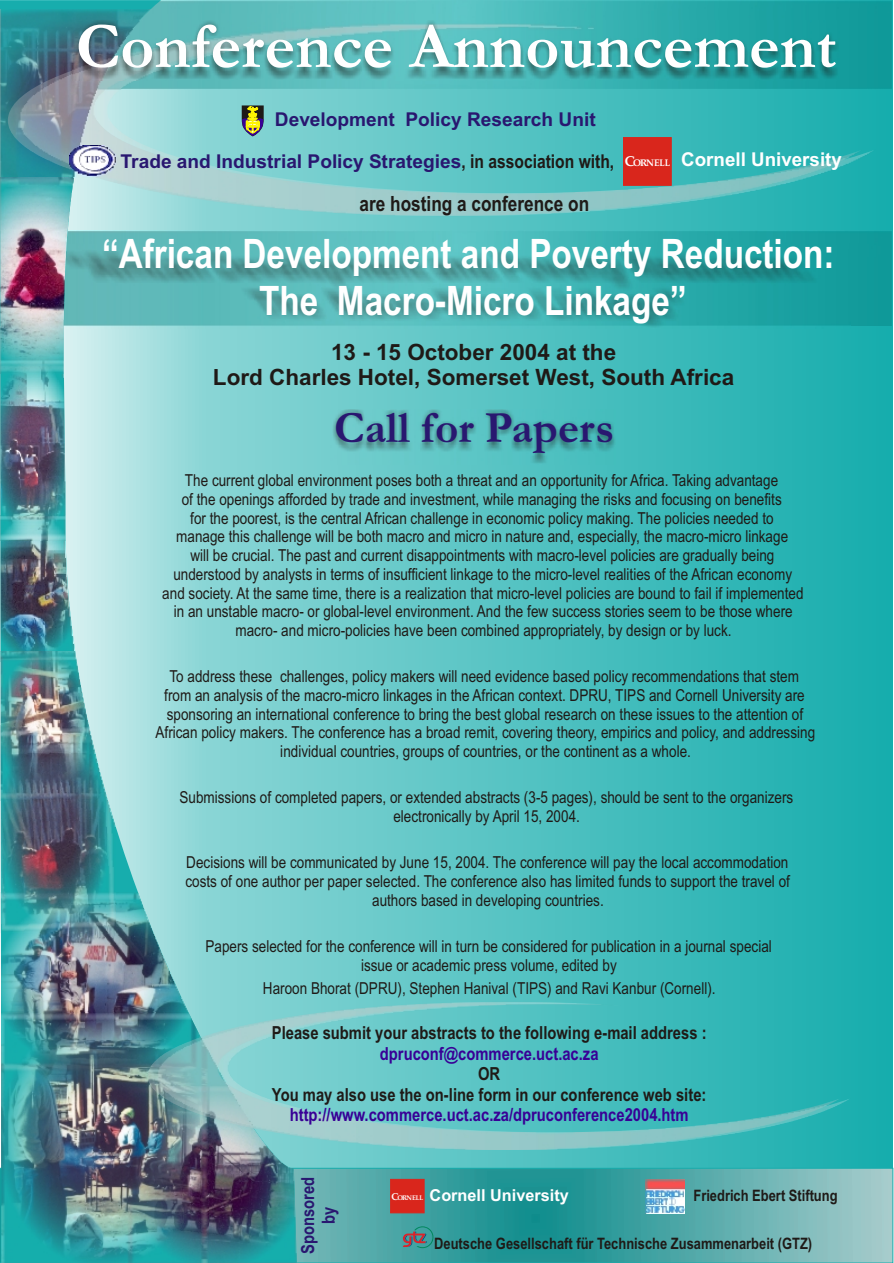
<style>
.page{position:relative;width:894px;height:1263px;background:#fff}
.page>*{position:absolute;margin:0;border:0;box-sizing:border-box;transform-origin:0 0}
.t1{font:700 65.7px "Garamond";color:#fff}
.t2{font:700 45px "Garamond";color:#291770}
.t3{font:700 40.65px/46.3px "Arial Narrow";color:#fff;text-align:center}
.t4{font:700 22.5px/25.2px "Arial";color:#1f1a17;text-align:center}
.t5{font:700 21px "Arial Narrow";color:#1f1a17}
.t6{font:700 19.05px "Arial";color:#291770}
.t7{font:700 18px/20.5px "Arial Narrow";color:#1f1a17;text-align:center}
.t8{font:700 18px "Arial Narrow";color:#380096}
.t9{font:700 18px/20.5px "Arial Narrow";color:#291770;text-align:center}
.t10{font:16.5px/18.8px "Arial Narrow";color:#1f1a17;text-align:center}
.t11{font:700 16.5px "Arial";color:#fff}
.t12{font:700 15.75px "Arial Narrow";color:#1f1a17}
.t13{font:700 6.75px "Book Antiqua";letter-spacing:-.015em;color:#fff}
.s1{font-family:"Arial Narrow";color:#1f1a17}
.s2{font-family:"Book Antiqua";font-size:14.4px;color:#fff}
.s3{font-family:"Book Antiqua";font-size:9.6px;color:#fff}
.s4{color:#fff}
.s5{font-size:10.05px}
</style>
<div class="page">
<img style="left:297px;top:90px;width:596px;height:1078px">
<img style="left:297px;top:0;width:596px;height:90px">
<svg style="left:299px;top:1168px;width:474px;height:95px;background:#45a1a2"></svg>
<img style="left:331px;top:409px;width:284px;height:56px">
<div style="left:390px;top:1179px;width:34px;height:34px;background:#d9261c;border:1px solid #d9261c"></div>
<img style="left:297px;top:231px;width:596px;height:95px">
<img style="left:297px;top:250px;width:554px;height:78px">
<svg style="left:0;top:0;width:297px;height:1002px;background:#8bd3d3"></svg>
<img style="left:0;top:516px;width:83px;height:135px">
<img style="left:0;top:651px;width:96px;height:74px">
<img style="left:0;top:892px;width:198px;height:120px">
<img style="left:208px;top:1150px;width:89px;height:113px">
<img style="left:0;top:1012px;width:208px;height:251px">
<img style="left:0;top:725px;width:116px;height:208px">
<img style="left:0;top:374px;width:77px;height:166px">
<img style="left:0;top:10px;width:228px;height:168px">
<img style="left:0;top:178px;width:109px;height:196px">
<img style="left:148px;top:1002px;width:692px;height:148px">
<img style="left:8px;top:25px;width:855px;height:191px">
<img style="left:72px;top:21px;width:767px;height:59px">
<svg style="left:242px;top:105px;width:22px;height:31px"></svg>
<div style="left:623px;top:137px;width:48px;height:49px;background:#d9261c;border:1px solid #d9261c"></div>
<img style="left:70px;top:145px;width:48px;height:33px">
<h1 class="t1" style="left:76px;top:24px;width:762px">Conference Announcement</h1>
<p class="t6" style="left:275px;top:112px;width:322px">Development Policy Research Unit</p>
<p class="t6" style="left:121px;top:154px;width:723px">Trade and Industrial Policy Strategies<span class="s1">, in association with,</span> <span class="s2">C</span><span class="s3">ORNELL</span> <span class="s4">Cornell University</span></p>
<p class="t5" style="left:360px;top:196px;width:231px">are hosting a conference on</p>
<h3 class="t3" style="left:102px;top:235px;width:734px">“African Development and Poverty Reduction:<br>The Macro-Micro Linkage”</h3>
<h3 class="t4" style="left:213px;top:341px;width:523px">13 - 15 October 2004 at the<br>Lord Charles Hotel, Somerset West, South Africa</h3>
<h2 class="t2" style="left:334px;top:413px;width:281px">Call for Papers</h2>
<p class="t10" style="left:162px;top:473px;width:643px">The current global environment poses both a threat and an opportunity for Africa. Taking advantage<br>of the openings afforded by trade and investment, while managing the risks and focusing on benefits<br>for the poorest, is the central African challenge in economic policy making. The policies needed to<br>manage this challenge will be both macro and micro in nature and, especially, the macro-micro linkage<br>will be crucial. The past and current disappointments with macro-level policies are gradually being understood by analysts in terms of insufficient linkage to the micro-level realities of the African economy and society. At the same time, there is a realization that micro-level policies are bound to fail if implemented in an unstable macro- or global-level environment. And the few success stories seem to be those where macro- and micro-policies have been combined appropriately, by design or by luck.</p>
<p class="t10" style="left:156px;top:669px;width:661px">To address these challenges, policy makers will need evidence based policy recommendations that stem from an analysis of the macro-micro linkages in the African context. DPRU, TIPS and Cornell University are sponsoring an international conference to bring the best global research on these issues to the attention of African policy makers. The conference has a broad remit, covering theory, empirics and policy, and addressing individual countries, groups of countries, or the continent as a whole.</p>
<p class="t10" style="left:180px;top:790px;width:615px">Submissions of completed papers, or extended abstracts (3-5 pages), should be sent to the organizers electronically by April 15, 2004.</p>
<p class="t10" style="left:185px;top:855px;width:606px">Decisions will be communicated by June 15, 2004. The conference will pay the local accommodation costs of one author per paper selected. The conference also has limited funds to support the travel of authors based in developing countries.</p>
<p class="t10" style="left:205px;top:938px;width:568px">Papers selected for the conference will in turn be considered for publication in a journal special issue or academic press volume, edited by</p>
<p class="t10" style="left:263px;top:980px;width:454px">Haroon Bhorat (DPRU), Stephen Hanival (TIPS) and Ravi Kanbur (Cornell).</p>
<p class="t7" style="left:272px;top:1024px;width:436px">Please submit your abstracts to the following e-mail address :</p>
<p class="t7" style="left:272px;top:1065px;width:436px">OR<br>You may also use the on-line form in our conference web site:</p>
<p class="t8" style="left:380px;top:1047px;width:220px">dpruconf@commerce.uct.ac.za</p>
<p class="t8" style="left:290px;top:1109px;width:400px">http://www.commerce.uct.ac.za/dpruconference2004.htm</p>
<p class="t9" style="left:299px;top:1254px;width:79px;rotate:-90deg">Sponsored by</p>
<p class="t11" style="left:430px;top:1189px;width:141px">Cornell University</p>
<p class="t12" style="left:693px;top:1190px;width:146px">Friedrich Ebert Stiftung</p>
<p class="t13" style="left:392px;top:1195px;width:33px"><span class="s5">C</span>ORNELL</p>
<p class="t12" style="left:434px;top:1237px;width:380px">Deutsche Gesellschaft für Technische Zusammenarbeit (GTZ)</p>
</div>
